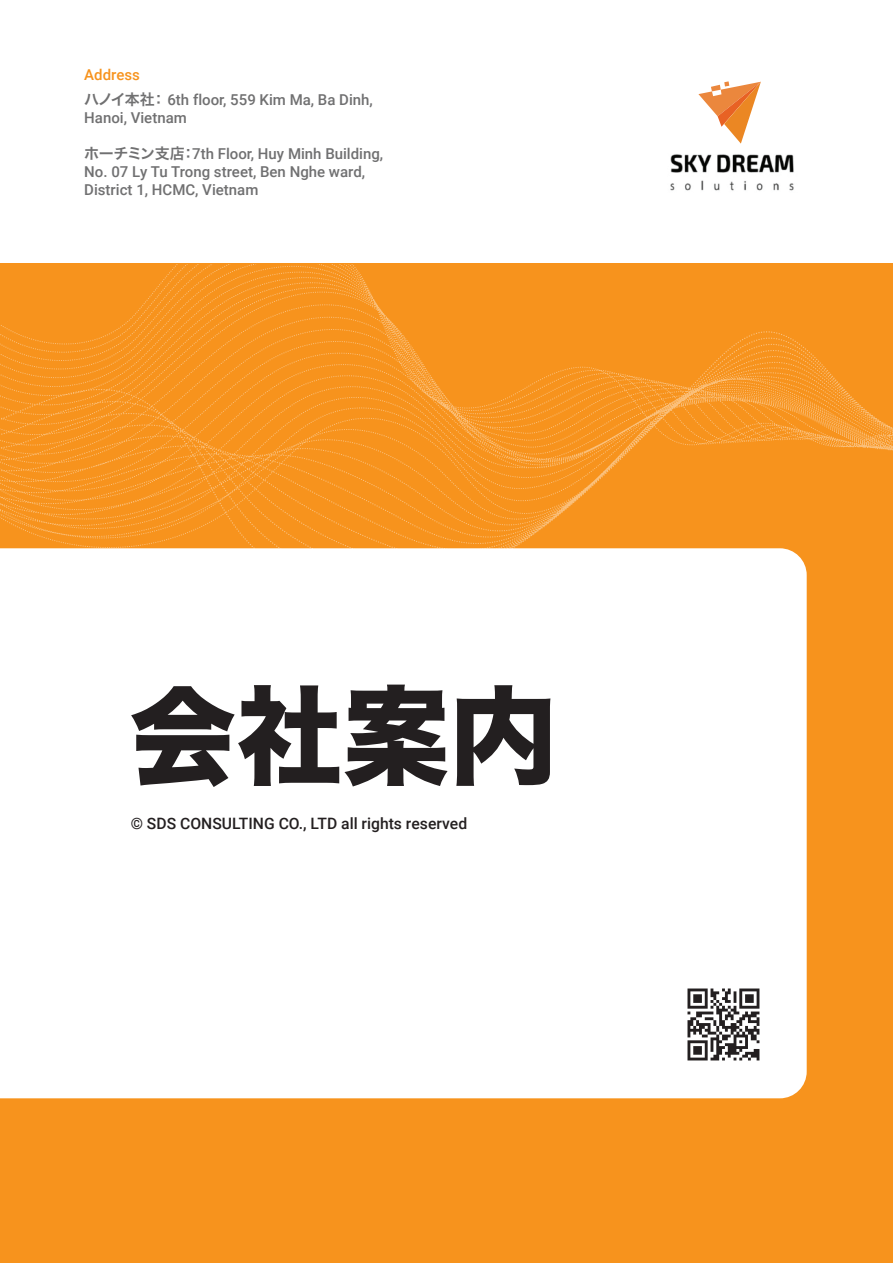
<style>
.page{position:relative;width:893px;height:1263px;background:#fff}
.page>*{position:absolute;margin:0;border:0;box-sizing:border-box;transform-origin:0 0}
.t1{font:106.95px "Hira Kaku Std N W8";color:#231f20}
.t2{font:500 15.75px "Roboto";color:#231f20}
.t3{font:500 15px/18px "Roboto";color:#707071}
.t4{font:500 15px "Roboto";color:#f7931d}
.s1{font-family:"Hira Kaku Pro W6";font-weight:400}
</style>
<div class="page">
<div style="left:0;top:263px;width:893px;height:1000px;background:#f7931d"></div>
<div style="left:0;top:596px;width:807px;height:502px;background:#fff"></div>
<svg style="left:698px;top:81px;width:63px;height:63px"></svg>
<img style="left:670px;top:154px;width:124px;height:37px">
<img style="left:684px;top:985px;width:78px;height:78px">
<svg style="left:0;top:264px;width:893px;height:332px"></svg>
<p class="t4" style="left:84px;top:64px;width:57px">Address</p>
<p class="t3" style="left:84px;top:90px;width:290px"><span class="s1">ハノイ本社：</span> 6th floor, 559 Kim Ma, Ba Dinh,<br>Hanoi, Vietnam</p>
<p class="t3" style="left:84px;top:144px;width:301px"><span class="s1">ホーチミン支店：</span>7th Floor, Huy Minh Building,<br>No. 07 Ly Tu Trong street, Ben Nghe ward,<br>District 1, HCMC, Vietnam</p>
<h1 class="t1" style="left:129px;top:677px;width:429px">会社案内</h1>
<p class="t2" style="left:131px;top:812px;width:338px">© SDS CONSULTING CO., LTD all rights reserved</p>
</div>
